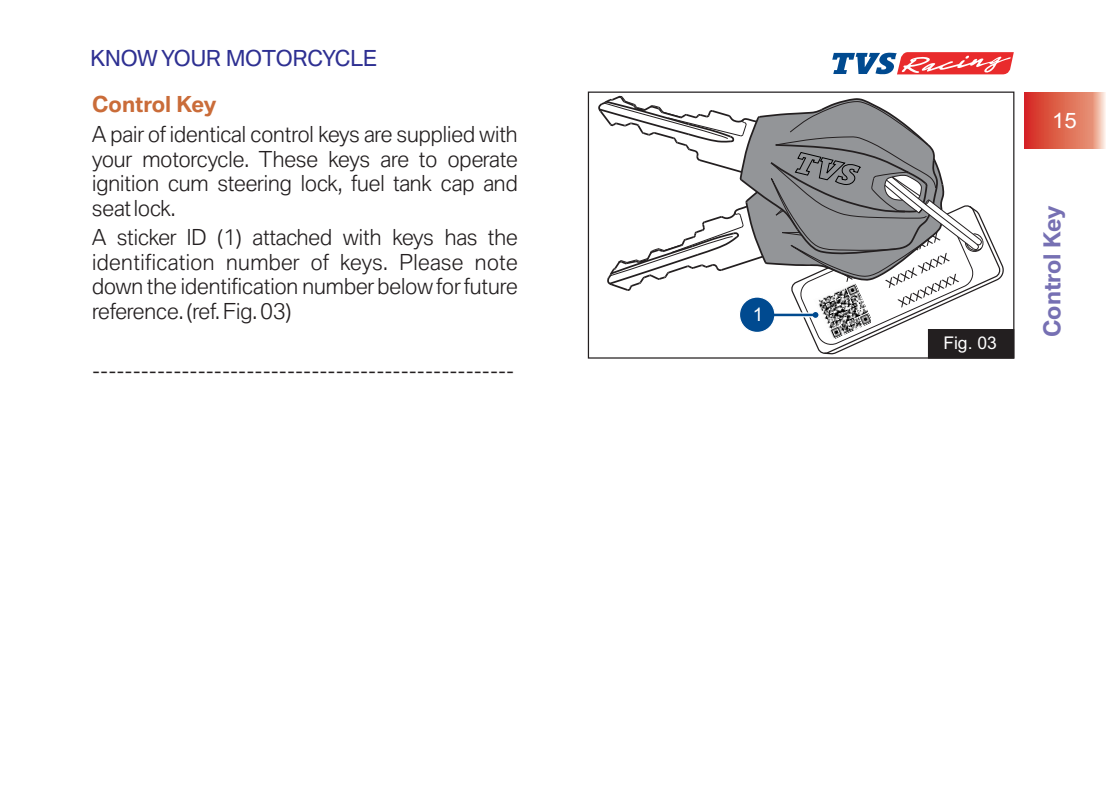
<style>
.page{position:relative;width:1106px;height:794px;background:#fff}
.page>*{position:absolute;margin:0;border:0;box-sizing:border-box;transform-origin:0 0}
.t1{font:300 22.5px "BMW Type V2";color:#7670b3}
.t2{font:300 21.25px/24.5px "BMW Type V2";color:#231f20;text-align:justify}
.t3{font:21.25px "BMW Type V2";color:#2e3092}
.t4{font:300 21.25px "BMW Type V2";color:#ca6c39}
.t5{font:21.25px "Arial";color:#fff;scale:1.05 1}
.t6{font:18.75px "Arial";color:#fff}
.t7{font:17.5px "Arial";color:#fff}
</style>
<div class="page">
<hr style="left:1105px;top:92px;width:1px;height:57px;background:#fff8f5">
<hr style="left:1104px;top:92px;width:1px;height:57px;background:#fff1ea">
<hr style="left:1103px;top:92px;width:1px;height:57px;background:#fce9df">
<hr style="left:1102px;top:92px;width:1px;height:57px;background:#f7ddd2">
<hr style="left:1101px;top:92px;width:1px;height:57px;background:#f7d7c9">
<hr style="left:1100px;top:92px;width:1px;height:57px;background:#f7d0c0">
<hr style="left:1099px;top:92px;width:1px;height:57px;background:#f5c8b7">
<hr style="left:1098px;top:92px;width:1px;height:57px;background:#f2c1ae">
<hr style="left:1097px;top:92px;width:1px;height:57px;background:#f0b9a5">
<hr style="left:1096px;top:92px;width:1px;height:57px;background:#eeb19b">
<hr style="left:1095px;top:92px;width:1px;height:57px;background:#eda890">
<hr style="left:1094px;top:92px;width:1px;height:57px;background:#eca188">
<hr style="left:1093px;top:92px;width:1px;height:57px;background:#ea9a82">
<hr style="left:1092px;top:92px;width:1px;height:57px;background:#e8947b">
<hr style="left:1091px;top:92px;width:1px;height:57px;background:#e69077">
<hr style="left:1090px;top:92px;width:1px;height:57px;background:#e68f76">
<hr style="left:1089px;top:92px;width:1px;height:57px;background:#e68d74">
<hr style="left:1088px;top:92px;width:1px;height:57px;background:#e58d73">
<hr style="left:1087px;top:92px;width:1px;height:57px;background:#e58b71">
<hr style="left:1086px;top:92px;width:1px;height:57px;background:#e5896f">
<hr style="left:1085px;top:92px;width:1px;height:57px;background:#e5896e">
<hr style="left:1084px;top:92px;width:1px;height:57px;background:#e4876d">
<hr style="left:1083px;top:92px;width:1px;height:57px;background:#e4866c">
<hr style="left:1082px;top:92px;width:1px;height:57px;background:#e4856b">
<hr style="left:1081px;top:92px;width:1px;height:57px;background:#e48368">
<hr style="left:1080px;top:92px;width:1px;height:57px;background:#e48268">
<hr style="left:1079px;top:92px;width:1px;height:57px;background:#e48065">
<hr style="left:1078px;top:92px;width:1px;height:57px;background:#e37f65">
<hr style="left:1077px;top:92px;width:1px;height:57px;background:#e37d62">
<hr style="left:1076px;top:92px;width:1px;height:57px;background:#e37c62">
<hr style="left:1075px;top:92px;width:1px;height:57px;background:#e37b61">
<hr style="left:1074px;top:92px;width:1px;height:57px;background:#e2795e">
<hr style="left:1073px;top:92px;width:1px;height:57px;background:#e1785e">
<hr style="left:1072px;top:92px;width:1px;height:57px;background:#e1765c">
<hr style="left:1071px;top:92px;width:1px;height:57px;background:#e1765c">
<hr style="left:1070px;top:92px;width:1px;height:57px;background:#e1745a">
<hr style="left:1069px;top:92px;width:1px;height:57px;background:#e17258">
<hr style="left:1068px;top:92px;width:1px;height:57px;background:#e07258">
<hr style="left:1067px;top:92px;width:1px;height:57px;background:#e06f55">
<hr style="left:1066px;top:92px;width:1px;height:57px;background:#e06e54">
<hr style="left:1065px;top:92px;width:1px;height:57px;background:#e06e54">
<hr style="left:1064px;top:92px;width:1px;height:57px;background:#de6b51">
<hr style="left:1063px;top:92px;width:1px;height:57px;background:#de6a50">
<hr style="left:1062px;top:92px;width:1px;height:57px;background:#de684e">
<hr style="left:1061px;top:92px;width:1px;height:57px;background:#de674d">
<hr style="left:1060px;top:92px;width:1px;height:57px;background:#de654b">
<hr style="left:1059px;top:92px;width:1px;height:57px;background:#de634a">
<hr style="left:1058px;top:92px;width:1px;height:57px;background:#dd6249">
<hr style="left:1057px;top:92px;width:1px;height:57px;background:#dd6047">
<hr style="left:1056px;top:92px;width:1px;height:57px;background:#dd6047">
<hr style="left:1055px;top:92px;width:1px;height:57px;background:#dd5e46">
<hr style="left:1054px;top:92px;width:1px;height:57px;background:#dd5c44">
<hr style="left:1053px;top:92px;width:1px;height:57px;background:#db5b43">
<hr style="left:1052px;top:92px;width:1px;height:57px;background:#db5841">
<hr style="left:1051px;top:92px;width:1px;height:57px;background:#db5741">
<hr style="left:1050px;top:92px;width:1px;height:57px;background:#db553f">
<hr style="left:1049px;top:92px;width:1px;height:57px;background:#db543e">
<hr style="left:1048px;top:92px;width:1px;height:57px;background:#db533d">
<hr style="left:1047px;top:92px;width:1px;height:57px;background:#da503b">
<hr style="left:1046px;top:92px;width:1px;height:57px;background:#da4e3a">
<hr style="left:1045px;top:92px;width:1px;height:57px;background:#da4d39">
<hr style="left:1044px;top:92px;width:1px;height:57px;background:#da4c38">
<hr style="left:1043px;top:92px;width:1px;height:57px;background:#da4a37">
<hr style="left:1042px;top:92px;width:1px;height:57px;background:#d94735">
<hr style="left:1041px;top:92px;width:1px;height:57px;background:#d94635">
<hr style="left:1040px;top:92px;width:1px;height:57px;background:#d94434">
<hr style="left:1039px;top:92px;width:1px;height:57px;background:#d94233">
<hr style="left:1038px;top:92px;width:1px;height:57px;background:#d83f31">
<hr style="left:1037px;top:92px;width:1px;height:57px;background:#d83e31">
<hr style="left:1036px;top:92px;width:1px;height:57px;background:#d83d30">
<hr style="left:1035px;top:92px;width:1px;height:57px;background:#d83a2f">
<hr style="left:1034px;top:92px;width:1px;height:57px;background:#d8392e">
<hr style="left:1033px;top:92px;width:1px;height:57px;background:#d8352d">
<hr style="left:1032px;top:92px;width:1px;height:57px;background:#d7332c">
<hr style="left:1031px;top:92px;width:1px;height:57px;background:#d7322b">
<hr style="left:1030px;top:92px;width:1px;height:57px;background:#d72e2a">
<hr style="left:1029px;top:92px;width:1px;height:57px;background:#d72c2a">
<hr style="left:1028px;top:92px;width:1px;height:57px;background:#d72b29">
<hr style="left:1027px;top:92px;width:1px;height:57px;background:#d52728">
<hr style="left:1026px;top:92px;width:1px;height:57px;background:#d52628">
<hr style="left:1025px;top:92px;width:1px;height:57px;background:#d52127">
<hr style="left:1024px;top:92px;width:1px;height:57px;background:#d52027">
<div style="left:928px;top:329px;width:86px;height:29px;background:#231f20"></div>
<svg style="left:598px;top:95px;width:408px;height:261px"></svg>
<div style="left:588px;top:92px;width:426px;height:266px;border:1px solid #231f20"></div>
<div style="left:754px;top:312px;width:61px;height:5px;background:#afc6db"></div>
<svg style="left:811px;top:311px;width:8px;height:8px"></svg>
<div style="left:739px;top:296px;width:36px;height:37px;background:#004a90;border:1px solid #fff;border-radius:50%"></div>
<hr style="left:770px;top:314px;width:45px;height:2px;background:#004a8f">
<svg style="left:832px;top:52px;width:181px;height:22px"></svg>
<p class="t3" style="left:91px;top:50px;width:288px">KNOW YOUR MOTORCYCLE</p>
<p class="t4" style="left:92px;top:96px;width:126px">Control Key</p>
<p class="t2" style="left:92px;top:124px;width:427px">A pair of identical control keys are supplied with your motorcycle. These keys are to operate ignition cum steering lock, fuel tank cap and seatlock.</p>
<p class="t2" style="left:92px;top:227px;width:427px">A sticker ID (1) attached with keys has the identification number of keys. Please note down the identification number below forfuture reference. (ref. Fig. 03)</p>
<p class="t2" style="left:92px;top:359px;width:424px">----------------------------------------------------</p>
<p class="t6" style="left:752px;top:308px;width:12px">1</p>
<p class="t7" style="left:943px;top:336px;width:55px">Fig. 03</p>
<p class="t5" style="left:1052px;top:113px;width:25px">15</p>
<p class="t1" style="left:1043px;top:337px;width:133px;rotate:-90deg">Control Key</p>
</div>
